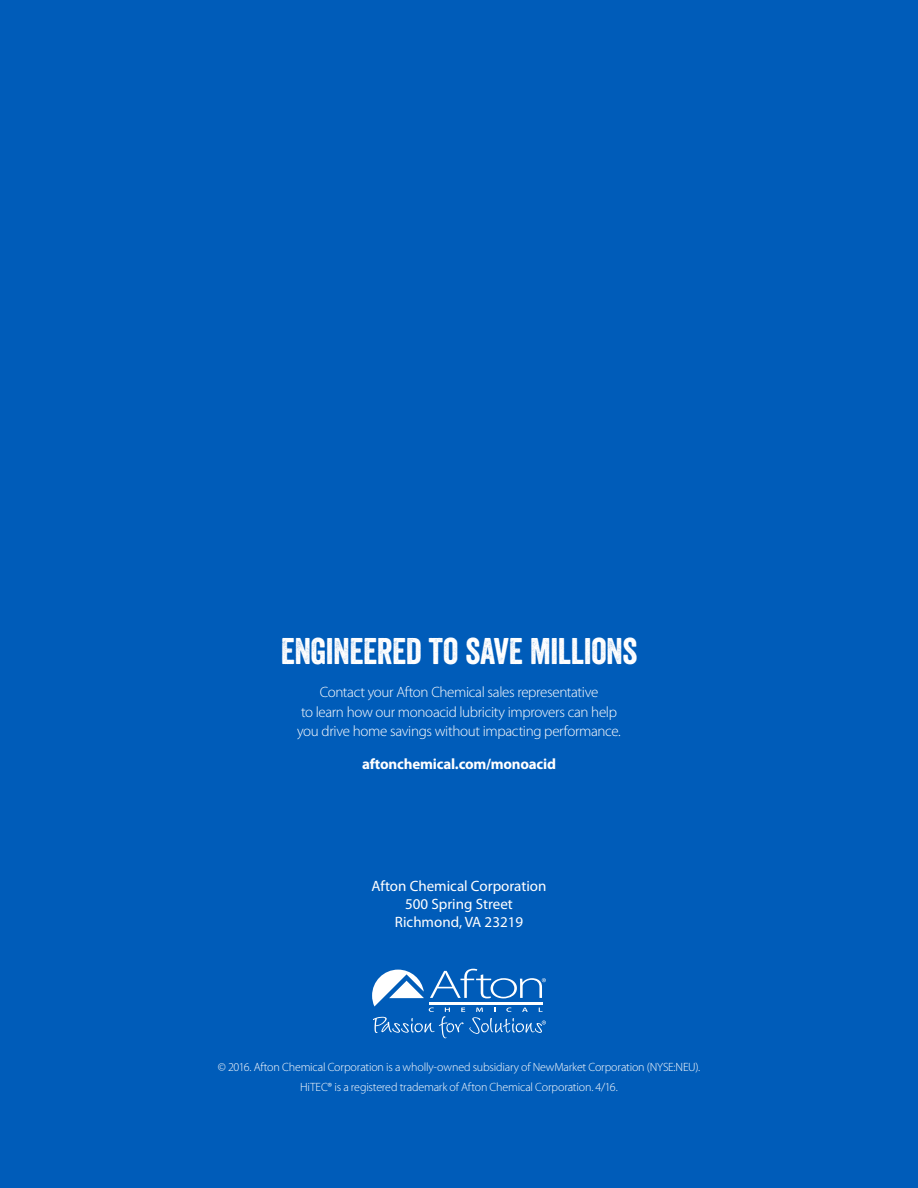
<style>
.page{position:relative;width:918px;height:1188px;background:#005cb9}
.page>*{position:absolute;margin:0;border:0;box-sizing:border-box;transform-origin:0 0}
.t1{font:36px "Veneer";letter-spacing:-.01em;color:#fff}
.t2{font:300 15px/19.5px "Myriad Pro";letter-spacing:-.025em;color:#fff;text-align:center}
.t3{font:15px/18px "Myriad Pro";color:#fff;text-align:center}
.t4{font:700 15px "Myriad Pro";letter-spacing:-.015em;color:#fff}
.t5{font:300 12px/19.5px "Myriad Pro";letter-spacing:-.015em;color:#fff;text-align:center}
</style>
<div class="page">
<svg style="left:372px;top:969px;width:174px;height:69px"></svg>
<h1 class="t1" style="left:281px;top:629px;width:358px">ENGINEERED TO SAVE MILLIONS</h1>
<p class="t2" style="left:297px;top:683px;width:325px">Contact your Afton Chemical sales representative<br>to learn how our monoacid lubricity improvers can help you drive home savings without impacting performance.</p>
<p class="t4" style="left:362px;top:756px;width:195px">aftonchemical.com/monoacid</p>
<p class="t3" style="left:371px;top:877px;width:177px">Afton Chemical Corporation<br>500 Spring Street<br>Richmond, VA 23219</p>
<p class="t5" style="left:218px;top:1058px;width:484px">© 2016. Afton Chemical Corporation is a wholly-owned subsidiary of NewMarket Corporation (NYSE:NEU).<br>HiTEC® is a registered trademark of Afton Chemical Corporation. 4/16.</p>
</div>
